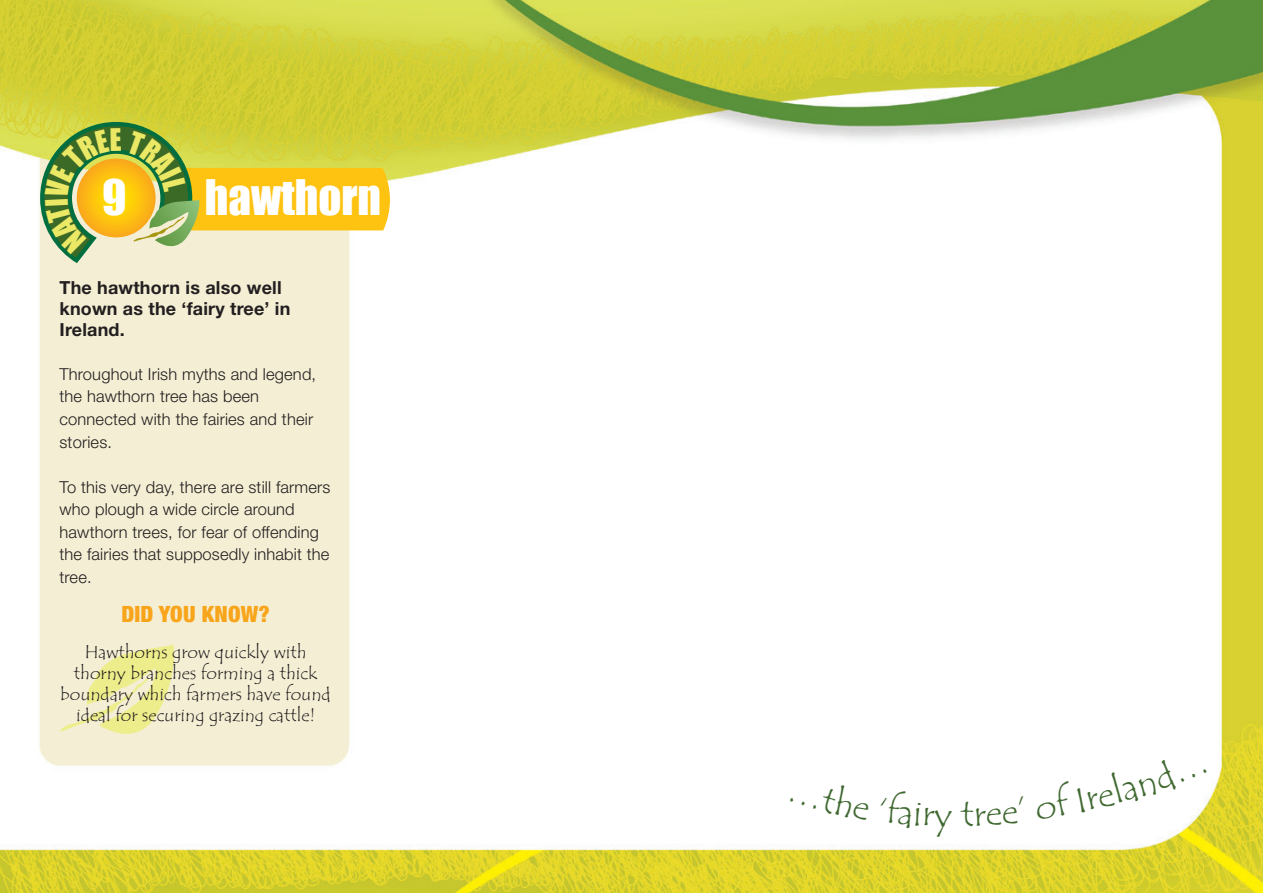
<style>
.page{position:relative;width:1263px;height:893px;background:#fff}
.page>*{position:absolute;margin:0;border:0;box-sizing:border-box;transform-origin:0 0}
.t1{font:45px "Impact";color:#fff}
.t2{font:900 condensed 22.5px "Helvetica Neue";letter-spacing:.01em;color:#f9a51b}
.t3{font:18px/21px "Tempus Sans ITC";color:#231f20;text-align:center}
.t4{font:700 18px/21px "Helvetica Neue";letter-spacing:.01em;color:#231f20}
.t5{font:300 16.5px/22.5px "Helvetica Neue";letter-spacing:.01em;color:#231f20}
</style>
<div class="page">
<img style="left:0;top:0;width:1263px;height:893px">
<svg style="left:59px;top:644px;width:120px;height:106px;background:#f1eeba"></svg>
<svg style="left:40px;top:122px;width:350px;height:141px;background:#cac14e"></svg>
<svg style="left:790px;top:785px;width:79px;height:35px"></svg>
<svg style="left:881px;top:791px;width:71px;height:46px"></svg>
<svg style="left:960px;top:796px;width:64px;height:31px"></svg>
<svg style="left:1036px;top:759px;width:171px;height:61px"></svg>
<h1 class="t1" style="left:102px;top:162px;width:26px">9</h1>
<h1 class="t1" style="left:205px;top:162px;width:178px">hawthorn</h1>
<p class="t4" style="left:60px;top:277px;width:232px">The hawthorn is also well known as the ‘fairy tree’ in<br>Ireland.</p>
<p class="t5" style="left:60px;top:362px;width:258px">Throughout Irish myths and legend, the hawthorn tree has been connected with the fairies and their stories.</p>
<p class="t5" style="left:60px;top:475px;width:272px">To this very day, there are still farmers who plough a wide circle around hawthorn trees, for fear of offending the fairies that supposedly inhabit the tree.</p>
<h2 class="t2" style="left:121px;top:600px;width:150px">DID YOU KNOW?</h2>
<p class="t3" style="left:60px;top:641px;width:272px">Hawthorns grow quickly with thorny branches forming a thick boundary which farmers have found ideal for securing grazing cattle!</p>
</div>
